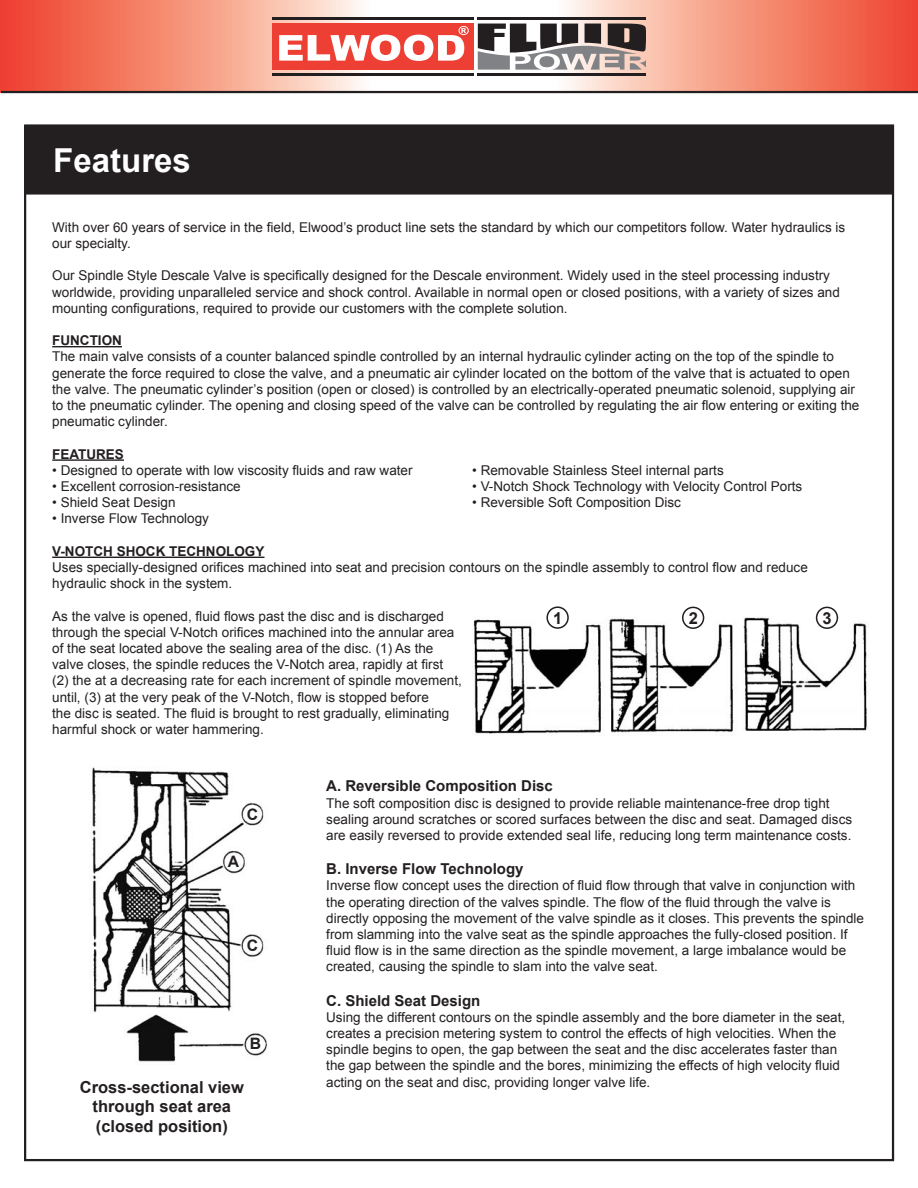
<style>
.page{position:relative;width:918px;height:1188px;background:#fff}
.page>*{position:absolute;margin:0;border:0;box-sizing:border-box;transform-origin:0 0}
.t1{font:700 33px "Arial";color:#fff}
.t2{font:700 16.5px/19.8px "Arial";color:#231f20;text-align:center}
.t3{font:700 15.75px "Arial";color:#231f20}
.t4{font:700 15px "Arial";color:#231f20}
.t5{font:13.5px/16.2px "Arial";color:#231f20}
.t6{font:700 13.5px "Arial";color:#231f20}
</style>
<div class="page">
<div style="left:25px;top:125px;width:868px;height:69px;background:#231f20"></div>
<div style="left:25px;top:125px;width:869px;height:70px;border:2px solid #231f20"></div>
<hr style="left:52px;top:346px;width:70px;height:1px;background:#231f20">
<hr style="left:52px;top:459px;width:72px;height:2px;background:#231f20">
<hr style="left:52px;top:557px;width:212px;height:1px;background:#231f20">
<img style="left:473px;top:616px;width:396px;height:118px">
<img style="left:92px;top:767px;width:175px;height:295px">
<div style="left:547px;top:607px;width:21px;height:21px;background:#fff;border-radius:50%"></div>
<div style="left:546px;top:606px;width:23px;height:23px;border:2px solid #231f20;border-radius:50%"></div>
<div style="left:683px;top:607px;width:21px;height:21px;background:#fff;border-radius:50%"></div>
<div style="left:682px;top:607px;width:22px;height:22px;border:2px solid #231f20;border-radius:50%"></div>
<div style="left:817px;top:607px;width:20px;height:21px;background:#fff;border-radius:50%"></div>
<div style="left:816px;top:607px;width:22px;height:22px;border:2px solid #231f20;border-radius:50%"></div>
<svg style="left:1px;top:0;width:917px;height:91px;background:#f59986"></svg>
<hr style="left:1px;top:91px;width:917px;height:2px;background:#231f20">
<hr style="left:478px;top:17px;width:168px;height:3px;background:#231f20">
<hr style="left:478px;top:73px;width:168px;height:3px;background:#231f20">
<div style="left:272px;top:24px;width:202px;height:46px;background:#ee3f34"></div>
<hr style="left:272px;top:17px;width:202px;height:3px;background:#231f20">
<hr style="left:272px;top:73px;width:202px;height:3px;background:#231f20">
<svg style="left:279px;top:26px;width:190px;height:35px"></svg>
<svg style="left:478px;top:24px;width:168px;height:46px"></svg>
<h1 class="t1" style="left:53px;top:138px;width:139px">Features</h1>
<p class="t5" style="left:52px;top:219px;width:795px">With over 60 years of service in the field, Elwood’s product line sets the standard by which our competitors follow. Water hydraulics is our specialty.</p>
<p class="t5" style="left:52px;top:268px;width:789px">Our Spindle Style Descale Valve is specifically designed for the Descale environment. Widely used in the steel processing industry worldwide, providing unparalleled service and shock control. Available in normal open or closed positions, with a variety of sizes and mounting configurations, required to provide our customers with the complete solution.</p>
<p class="t6" style="left:52px;top:332px;width:71px">FUNCTION</p>
<p class="t5" style="left:52px;top:349px;width:809px">The main valve consists of a counter balanced spindle controlled by an internal hydraulic cylinder acting on the top of the spindle to generate the force required to close the valve, and a pneumatic air cylinder located on the bottom of the valve that is actuated to open the valve. The pneumatic cylinder’s position (open or closed) is controlled by an electrically-operated pneumatic solenoid, supplying air to the pneumatic cylinder. The opening and closing speed of the valve can be controlled by regulating the air flow entering or exiting the pneumatic cylinder.</p>
<p class="t6" style="left:52px;top:445px;width:73px">FEATURES</p>
<p class="t5" style="left:52px;top:462px;width:362px">• Designed to operate with low viscosity fluids and raw water</p>
<p class="t5" style="left:472px;top:462px;width:253px">• Removable Stainless Steel internal parts</p>
<p class="t5" style="left:52px;top:478px;width:190px">• Excellent corrosion-resistance</p>
<p class="t5" style="left:472px;top:478px;width:332px">• V-Notch Shock Technology with Velocity Control Ports</p>
<p class="t5" style="left:52px;top:495px;width:125px">• Shield Seat Design</p>
<p class="t5" style="left:472px;top:495px;width:210px">• Reversible Soft Composition Disc</p>
<p class="t5" style="left:52px;top:511px;width:158px">• Inverse Flow Technology</p>
<p class="t6" style="left:52px;top:542px;width:214px">V-NOTCH SHOCK TECHNOLOGY</p>
<p class="t5" style="left:52px;top:559px;width:757px">Uses specially-designed orifices machined into seat and precision contours on the spindle assembly to control flow and reduce hydraulic shock in the system.</p>
<p class="t5" style="left:52px;top:608px;width:411px">As the valve is opened, fluid flows past the disc and is discharged through the special V-Notch orifices machined into the annular area of the seat located above the sealing area of the disc. (1) As the valve closes, the spindle reduces the V-Notch area, rapidly at first (2) the at a decreasing rate for each increment of spindle movement, until, (3) at the very peak of the V-Notch, flow is stopped before<br>the disc is seated. The fluid is brought to rest gradually, eliminating harmful shock or water hammering.</p>
<p class="t2" style="left:553px;top:608px;width:11px">1</p>
<p class="t2" style="left:689px;top:608px;width:11px">2</p>
<p class="t2" style="left:822px;top:608px;width:11px">3</p>
<p class="t3" style="left:247px;top:804px;width:13px">C</p>
<p class="t3" style="left:228px;top:851px;width:13px">A</p>
<p class="t3" style="left:247px;top:935px;width:13px">C</p>
<p class="t3" style="left:250px;top:1033px;width:13px">B</p>
<p class="t2" style="left:80px;top:1077px;width:166px">Cross-sectional view through seat area (closed position)</p>
<p class="t4" style="left:326px;top:776px;width:228px">A. Reversible Composition Disc</p>
<p class="t5" style="left:326px;top:795px;width:527px">The soft composition disc is designed to provide reliable maintenance-free drop tight sealing around scratches or scored surfaces between the disc and seat. Damaged discs are easily reversed to provide extended seal life, reducing long term maintenance costs.</p>
<p class="t4" style="left:326px;top:859px;width:199px">B. Inverse Flow Technology</p>
<p class="t5" style="left:326px;top:878px;width:539px">Inverse flow concept uses the direction of fluid flow through that valve in conjunction with the operating direction of the valves spindle. The flow of the fluid through the valve is directly opposing the movement of the valve spindle as it closes. This prevents the spindle from slamming into the valve seat as the spindle approaches the fully-closed position. If fluid flow is in the same direction as the spindle movement, a large imbalance would be created, causing the spindle to slam into the valve seat.</p>
<p class="t4" style="left:326px;top:990px;width:156px">C. Shield Seat Design</p>
<p class="t5" style="left:326px;top:1009px;width:521px">Using the different contours on the spindle assembly and the bore diameter in the seat, creates a precision metering system to control the effects of high velocities. When the spindle begins to open, the gap between the seat and the disc accelerates faster than the gap between the spindle and the bores, minimizing the effects of high velocity fluid acting on the seat and disc, providing longer valve life.</p>
</div>
